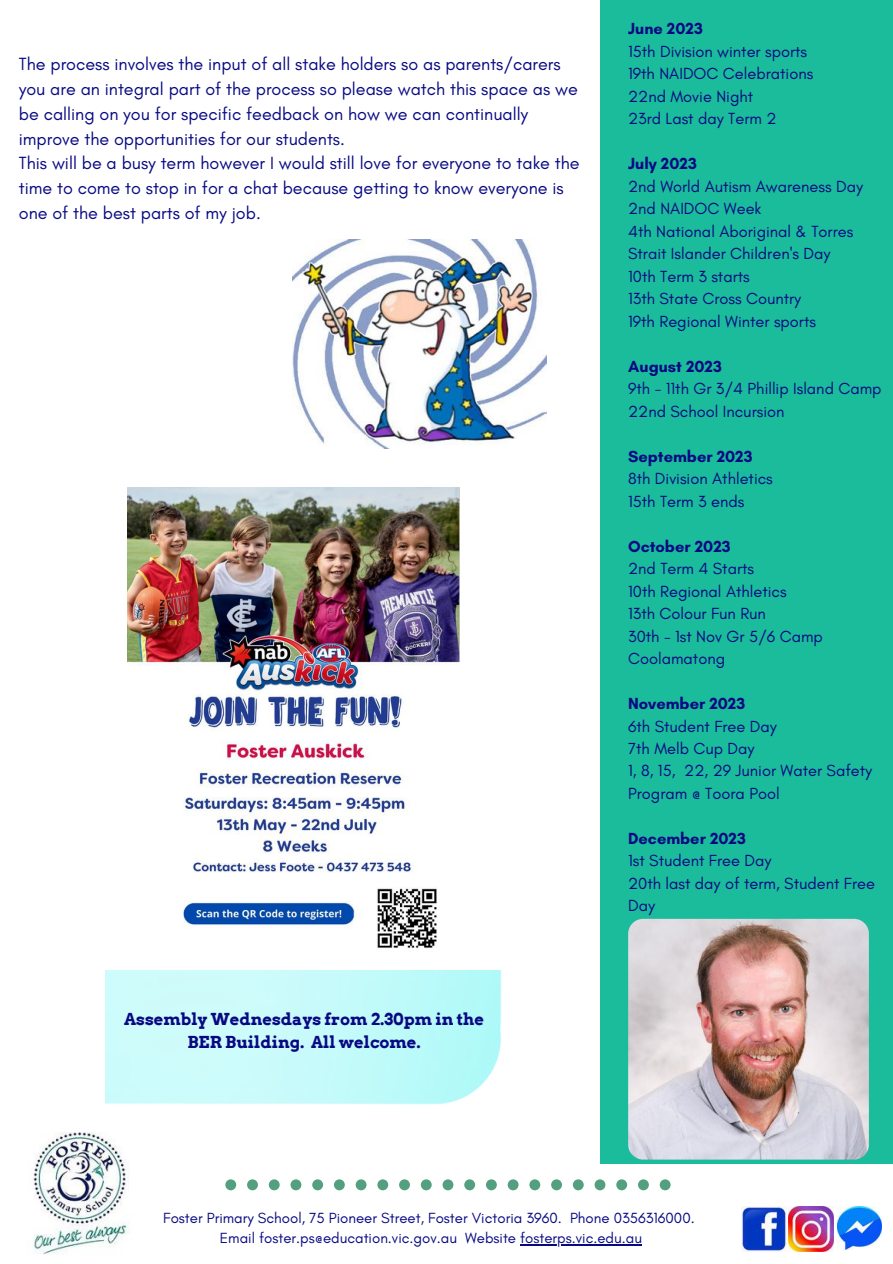
<style>
.page{position:relative;width:893px;height:1264px;background:#fff}
.page>*{position:absolute;margin:0;border:0;box-sizing:border-box;transform-origin:0 0}
.t1{font:18px/24.8px "Glacial Indifference";color:#080982}
.t2{font:700 16.5px/22.5px "Arvo";color:#080982;text-align:center}
.t3{font:16.35px/22.5px "Glacial Indifference";color:#080982}
.t4{font:700 16.35px "Glacial Indifference";color:#080982}
.t5{font:15px/20.2px "Glacial Indifference";color:#080982;text-align:center}
</style>
<div class="page">
<img style="left:741px;top:1206px;width:45px;height:45px">
<img style="left:788px;top:1206px;width:45px;height:45px">
<img style="left:837px;top:1206px;width:44px;height:43px">
<svg style="left:225px;top:1179px;width:445px;height:11px"></svg>
<img style="left:27px;top:1132px;width:102px;height:123px">
<div style="left:600px;top:0;width:292px;height:1163px;background:#1bbc9b"></div>
<img style="left:628px;top:918px;width:240px;height:241px;border-radius:15px">
<img style="left:293px;top:239px;width:253px;height:209px">
<hr style="left:520px;top:1244px;width:122px;height:1px;background:#080982">
<img style="left:127px;top:487px;width:332px;height:461px">
<p class="t1" style="left:19px;top:52px;width:562px">The process involves the input of all stake holders so as parents/carers you are an integral part of the process so please watch this space as we be calling on you for specific feedback on how we can continually improve the opportunities for our students.<br>This will be a busy term however I would still love for everyone to take the time to come to stop in for a chat because getting to know everyone is one of the best parts of my job.</p>
<p class="t2" style="left:124px;top:1008px;width:361px">Assembly Wednesdays from 2.30pm in the<br>BER Building. All welcome.</p>
<p class="t4" style="left:628px;top:19px;width:76px">June 2023</p>
<p class="t3" style="left:628px;top:40px;width:187px">15th Division winter sports<br>19th NAIDOC Celebrations<br>22nd Movie Night<br>23rd Last day Term 2</p>
<p class="t4" style="left:628px;top:154px;width:70px">July 2023</p>
<p class="t3" style="left:628px;top:175px;width:236px">2nd World Autism Awareness Day<br>2nd NAIDOC Week<br>4th National Aboriginal &amp; Torres<br>Strait Islander Children's Day<br>10th Term 3 starts<br>13th State Cross Country<br>19th Regional Winter sports</p>
<p class="t4" style="left:628px;top:356px;width:95px">August 2023</p>
<p class="t3" style="left:628px;top:377px;width:255px">9th - 11th Gr 3/4 Phillip Island Camp<br>22nd School Incursion</p>
<p class="t4" style="left:628px;top:446px;width:126px">September 2023</p>
<p class="t3" style="left:628px;top:467px;width:146px">8th Division Athletics<br>15th Term 3 ends</p>
<p class="t4" style="left:628px;top:536px;width:104px">October 2023</p>
<p class="t3" style="left:628px;top:557px;width:196px">2nd Term 4 Starts<br>10th Regional Athletics<br>13th Colour Fun Run<br>30th - 1st Nov Gr 5/6 Camp<br>Coolamatong</p>
<p class="t4" style="left:628px;top:693px;width:119px">November 2023</p>
<p class="t3" style="left:628px;top:714px;width:245px">6th Student Free Day<br>7th Melb Cup Day<br>1, 8, 15, 22, 29 Junior Water Safety<br>Program @ Toora Pool</p>
<p class="t4" style="left:628px;top:828px;width:119px">December 2023</p>
<p class="t3" style="left:628px;top:849px;width:248px">1st Student Free Day<br>20th last day of term, Student Free<br>Day</p>
<p class="t5" style="left:163px;top:1207px;width:533px">Foster Primary School, 75 Pioneer Street, Foster Victoria 3960. Phone 0356316000.<br>Email foster.ps@education.vic.gov.au Website fosterps.vic.edu.au</p>
</div>
